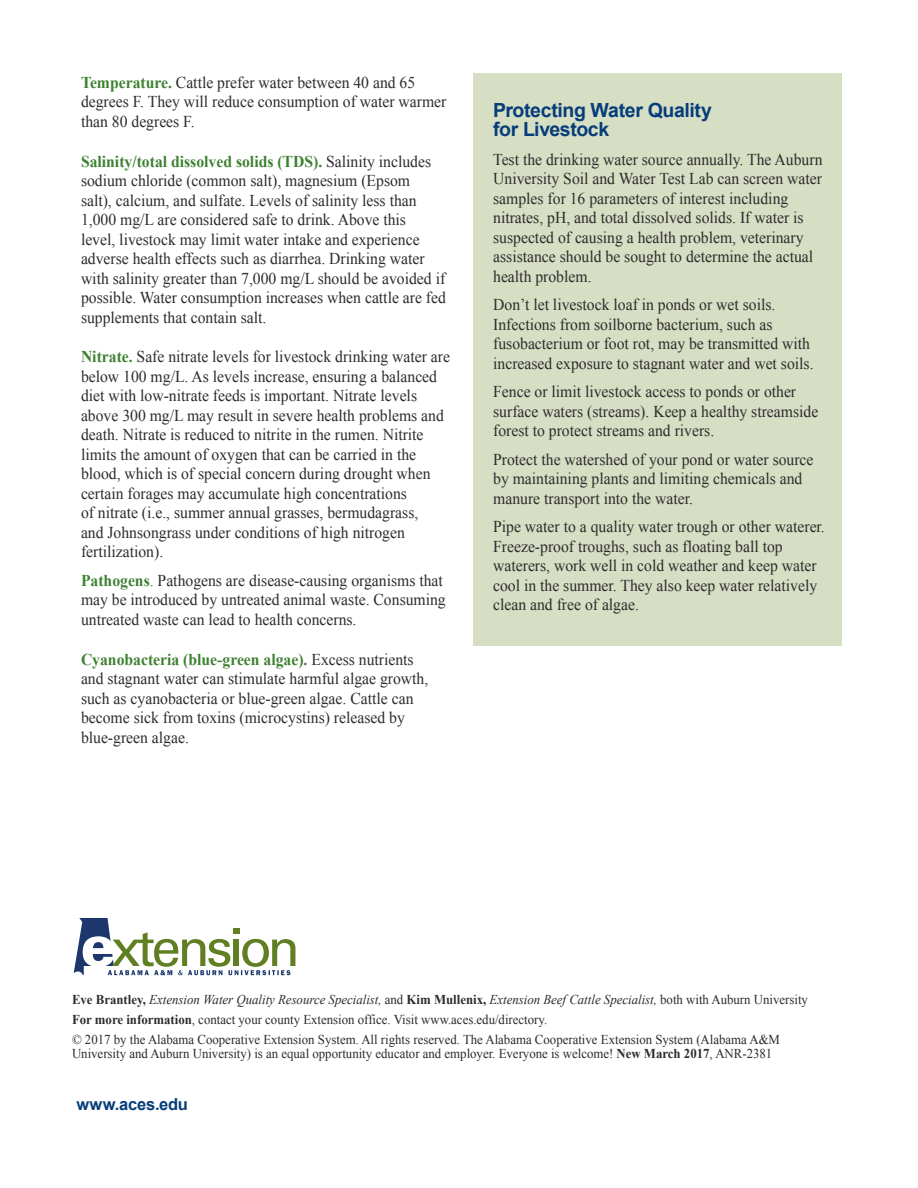
<style>
.page{position:relative;width:918px;height:1188px;background:#fff}
.page>*{position:absolute;margin:0;border:0;box-sizing:border-box;transform-origin:0 0}
.bullet{font:700 19.5px/19.5px "Arial";letter-spacing:-.02em;color:#063d79}
.bullet-2{font:16.5px/19.5px "Times New Roman";color:#2e2b2c;scale:.95 1}
.text{font:16.5px/19.5px "Times New Roman";color:#2e2b2c;scale:.95 1}
.bullet-3{font:700 16.5px "Arial";letter-spacing:-.015em;color:#063d79}
.bullet-4{font:13.5px/13.5px "Times New Roman";color:#2e2b2c;scale:.95 1}
.bullet-5{font:italic 13.5px "Times New Roman";color:#2e2b2c;scale:.95 1}
.s1{font-weight:700;color:#3d8131}
.s2{color:#3d8131}
.s3{font-weight:700;font-style:normal}
.s4{font-style:normal}
.s5{font-weight:700}
</style>
<div class="page">
<div style="left:473px;top:74px;width:369px;height:572px;background:#d6dec4"></div>
<svg style="left:74px;top:918px;width:221px;height:57px"></svg>
<p class="bullet-2" style="left:81px;top:72px;width:386px"><span class="s1">Temperature.</span> Cattle prefer water between 40 and 65 degrees F. They will reduce consumption of water warmer than 80 degrees F.</p>
<p class="bullet-2" style="left:81px;top:151px;width:386px"><span class="s1">Salinity/total dissolved solids (TDS).</span> Salinity includes sodium chloride (common salt), magnesium (Epsom<br>salt), calcium, and sulfate. Levels of salinity less than 1,000 mg/L are considered safe to drink. Above this<br>level, livestock may limit water intake and experience adverse health effects such as diarrhea. Drinking water with salinity greater than 7,000 mg/L should be avoided if possible. Water consumption increases when cattle are fed supplements that contain salt.</p>
<p class="text" style="left:81px;top:347px;width:390px"><span class="s1">Nitrate.</span> Safe nitrate levels for livestock drinking water are below 100 mg/L. As levels increase, ensuring a balanced diet with low-nitrate feeds is important. Nitrate levels above 300 mg/L may result in severe health problems and death. Nitrate is reduced to nitrite in the rumen. Nitrite limits the amount of oxygen that can be carried in the blood, which is of special concern during drought when certain forages may accumulate high concentrations<br>of nitrate (i.e., summer annual grasses, bermudagrass,<br>and Johnsongrass under conditions of high nitrogen fertilization).</p>
<p class="bullet-2" style="left:81px;top:570px;width:386px"><span class="s1">Pathogens</span><span class="s2">.</span> Pathogens are disease-causing organisms that may be introduced by untreated animal waste. Consuming untreated waste can lead to health concerns.</p>
<p class="bullet-2" style="left:81px;top:649px;width:367px"><span class="s1">Cyanobacteria (blue-green algae).</span> Excess nutrients and stagnant water can stimulate harmful algae growth, such as cyanobacteria or blue-green algae. Cattle can become sick from toxins (microcystins) released by blue-green algae.</p>
<p class="bullet" style="left:493px;top:101px;width:220px">Protecting Water Quality for Livestock</p>
<p class="bullet-2" style="left:493px;top:149px;width:348px">Test the drinking water source annually. The Auburn University Soil and Water Test Lab can screen water samples for 16 parameters of interest including nitrates, pH, and total dissolved solids. If water is suspected of causing a health problem, veterinary assistance should be sought to determine the actual health problem.</p>
<p class="bullet-2" style="left:493px;top:295px;width:339px">Don’t let livestock loaf in ponds or wet soils.<br>Infections from soilborne bacterium, such as fusobacterium or foot rot, may be transmitted with increased exposure to stagnant water and wet soils.</p>
<p class="bullet-2" style="left:493px;top:382px;width:344px">Fence or limit livestock access to ponds or other surface waters (streams). Keep a healthy streamside forest to protect streams and rivers.</p>
<p class="bullet-2" style="left:493px;top:449px;width:339px">Protect the watershed of your pond or water source by maintaining plants and limiting chemicals and manure transport into the water.</p>
<p class="bullet-2" style="left:493px;top:517px;width:351px">Pipe water to a quality water trough or other waterer.<br>Freeze-proof troughs, such as floating ball top waterers, work well in cold weather and keep water cool in the summer. They also keep water relatively clean and free of algae.</p>
<p class="bullet-5" style="left:72px;top:990px;width:776px"><span class="s3">Eve Brantley,</span> Extension Water Quality Resource Specialist, <span class="s4">and</span> <span class="s3">Kim Mullenix,</span> Extension Beef Cattle Specialist, <span class="s4">both with Auburn University</span></p>
<p class="bullet-4" style="left:72px;top:1013px;width:502px"><span class="s5">For more information</span>, contact your county Extension office. Visit www.aces.edu/directory.</p>
<p class="bullet-4" style="left:72px;top:1033px;width:747px">© 2017 by the Alabama Cooperative Extension System. All rights reserved. The Alabama Cooperative Extension System (Alabama A&amp;M<br>University and Auburn University) is an equal opportunity educator and employer. Everyone is welcome! <span class="s5">New March 2017</span>, ANR-2381</p>
<p class="bullet-3" style="left:76px;top:1093px;width:113px">www.aces.edu</p>
</div>
